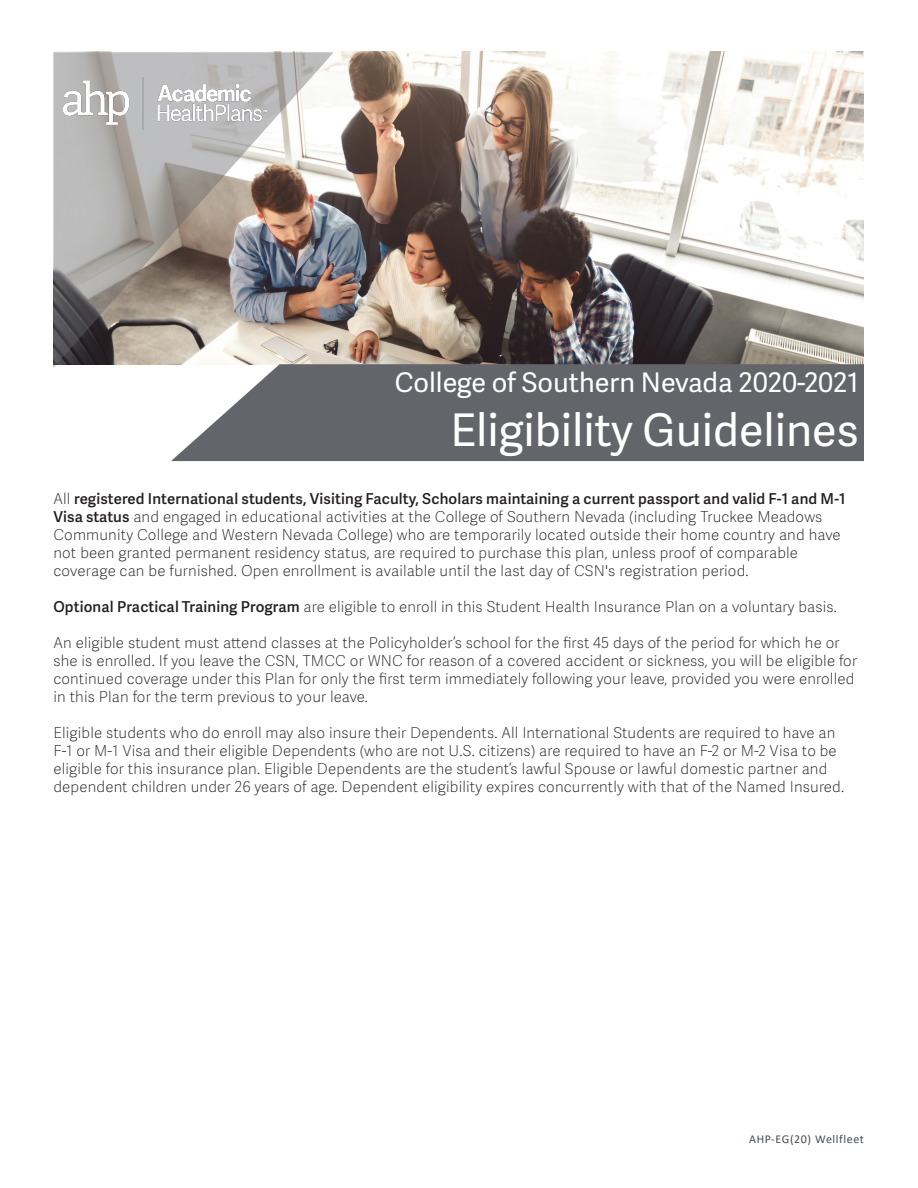
<style>
.page{position:relative;width:918px;height:1188px;background:#fff}
.page>*{position:absolute;margin:0;border:0;box-sizing:border-box;transform-origin:0 0}
.t1{font:45px "Adelle Sans";color:#fff}
.t2{font:27px "Adelle Sans";color:#fff}
.t3{font:100 15px/18px "Adelle Sans";letter-spacing:.01em;color:#231f20}
.t4{font:12px "Calibri";letter-spacing:.05em;color:#464b54}
.s1{font-weight:600}
</style>
<div class="page">
<img style="left:61px;top:51px;width:803px;height:313px">
<img style="left:53px;top:52px;width:281px;height:316px">
<svg style="left:171px;top:364px;width:693px;height:97px;background:#707175"></svg>
<img style="left:63px;top:77px;width:203px;height:52px">
<p class="t2" style="left:395px;top:363px;width:465px">College of Southern Nevada 2020-2021</p>
<p class="t1" style="left:450px;top:398px;width:410px">Eligibility Guidelines</p>
<p class="t3" style="left:53px;top:489px;width:794px">All <span class="s1">registered International students, Visiting Faculty, Scholars maintaining a current passport and valid F-1 and M-1<br>Visa status</span> and engaged in educational activities at the College of Southern Nevada (including Truckee Meadows Community College and Western Nevada College) who are temporarily located outside their home country and have not been granted permanent residency status, are required to purchase this plan, unless proof of comparable coverage can be furnished. Open enrollment is available until the last day of CSN's registration period.</p>
<p class="t3" style="left:53px;top:597px;width:785px"><span class="s1">Optional Practical Training Program</span> are eligible to enroll in this Student Health Insurance Plan on a voluntary basis.</p>
<p class="t3" style="left:53px;top:633px;width:805px">An eligible student must attend classes at the Policyholder’s school for the first 45 days of the period for which he or she is enrolled. If you leave the CSN, TMCC or WNC for reason of a covered accident or sickness, you will be eligible for continued coverage under this Plan for only the first term immediately following your leave, provided you were enrolled in this Plan for the term previous to your leave.</p>
<p class="t3" style="left:53px;top:723px;width:792px">Eligible students who do enroll may also insure their Dependents. All International Students are required to have an F-1 or M-1 Visa and their eligible Dependents (who are not U.S. citizens) are required to have an F-2 or M-2 Visa to be eligible for this insurance plan. Eligible Dependents are the student’s lawful Spouse or lawful domestic partner and dependent children under 26 years of age. Dependent eligibility expires concurrently with that of the Named Insured.</p>
<p class="t4" style="left:749px;top:1131px;width:116px">AHP-EG(20) Wellfleet</p>
</div>
